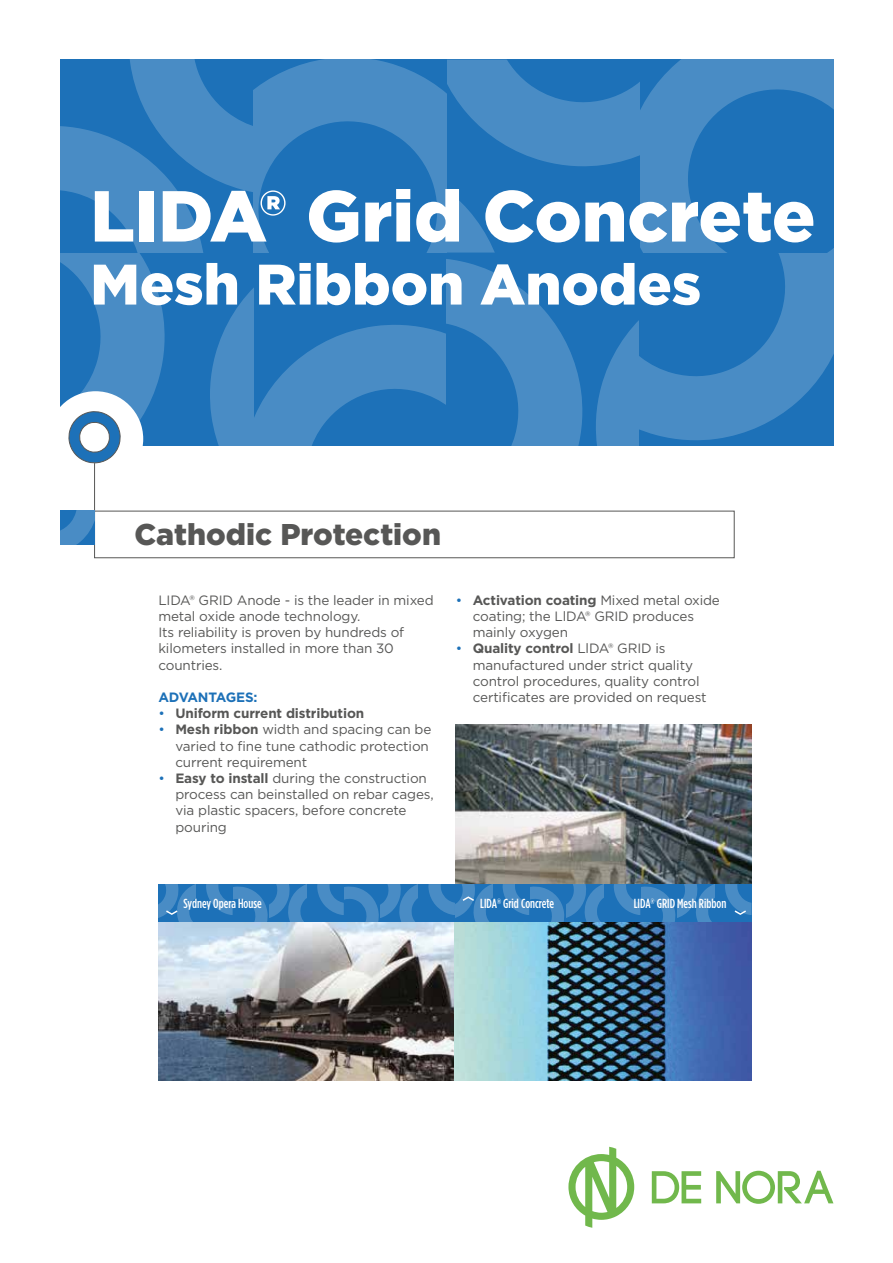
<style>
.page{position:relative;width:893px;height:1263px;background:#fff}
.page>*{position:absolute;margin:0;border:0;box-sizing:border-box;transform-origin:0 0}
.t1{font:900 72px "Gotham";color:#fff}
.t2{font:900 57px "Gotham";color:#fff}
.t3{font:900 30px "Gotham";color:#575756}
.t4{font:13.5px/16.2px "Gotham";letter-spacing:-.01em;color:#575756}
.t5{font:700 13.5px "Gotham";letter-spacing:-.01em;color:#575756}
.t6{font:700 13.5px "Gotham";letter-spacing:-.01em;color:#1d71b8}
.t7{font:500 13.2px "Gotham Condensed";color:#fff}
.s1{font-weight:400;color:#1d71b8}
.s2{color:#1d71b8}
.s3{font-weight:700}
</style>
<div class="page">
<svg style="left:568px;top:1147px;width:66px;height:81px"></svg>
<svg style="left:652px;top:1171px;width:49px;height:32px"></svg>
<svg style="left:716px;top:1171px;width:117px;height:33px"></svg>
<svg style="left:60px;top:60px;width:773px;height:404px;background:#3a83c0"></svg>
<div style="left:94px;top:511px;width:641px;height:47px;border:1px solid #575756"></div>
<hr style="left:94px;top:463px;width:1px;height:48px;background:#575756">
<svg style="left:60px;top:510px;width:34px;height:35px"></svg>
<img style="left:158px;top:921px;width:594px;height:159px">
<img style="left:455px;top:725px;width:297px;height:159px">
<div style="left:196px;top:884px;width:37px;height:37px;background:#1d71b8"></div>
<div style="left:492px;top:884px;width:37px;height:37px;background:#1d71b8"></div>
<div style="left:307px;top:884px;width:37px;height:37px;background:#1d71b8"></div>
<div style="left:603px;top:884px;width:37px;height:37px;background:#1d71b8"></div>
<svg style="left:206px;top:884px;width:101px;height:37px;background:#327ebe"></svg>
<svg style="left:502px;top:884px;width:101px;height:37px;background:#327ebe"></svg>
<div style="left:418px;top:884px;width:37px;height:37px;background:#1d71b8"></div>
<div style="left:714px;top:884px;width:38px;height:37px;background:#1d71b8"></div>
<svg style="left:317px;top:884px;width:101px;height:37px;background:#327ebe"></svg>
<svg style="left:614px;top:884px;width:100px;height:37px;background:#327ebe"></svg>
<svg style="left:158px;top:884px;width:37px;height:37px"></svg>
<svg style="left:428px;top:884px;width:64px;height:37px"></svg>
<svg style="left:725px;top:884px;width:27px;height:31px"></svg>
<h1 class="t1" style="left:90px;top:166px;width:727px">LIDA® Grid Concrete</h1>
<h2 class="t2" style="left:90px;top:245px;width:612px">Mesh Ribbon Anodes</h2>
<h3 class="t3" style="left:134px;top:514px;width:308px">Cathodic Protection</h3>
<p class="t4" style="left:158px;top:591px;width:277px">LIDA® GRID Anode - is the leader in mixed metal oxide anode technology.<br>Its reliability is proven by hundreds of kilometers installed in more than 30 countries.</p>
<p class="t6" style="left:158px;top:688px;width:101px">ADVANTAGES:</p>
<p class="t5" style="left:158px;top:704px;width:207px"><span class="s1">•</span> Uniform current distribution</p>
<p class="t4" style="left:175px;top:721px;width:257px;text-indent:-17px"><span class="s2">•</span> <span class="s3">Mesh ribbon</span> width and spacing can be varied to fine tune cathodic protection current requirement</p>
<p class="t4" style="left:175px;top:770px;width:260px;text-indent:-17px"><span class="s2">•</span> <span class="s3">Easy to install</span> during the construction process can beinstalled on rebar cages, via plastic spacers, before concrete pouring</p>
<p class="t4" style="left:473px;top:591px;width:249px;text-indent:-17px"><span class="s2">•</span> <span class="s3">Activation coating</span> Mixed metal oxide coating; the LlDA® GRID produces mainly oxygen</p>
<p class="t4" style="left:473px;top:640px;width:235px;text-indent:-17px"><span class="s2">•</span> <span class="s3">Quality control</span> LlDA® GRID is manufactured under strict quality control procedures, quality control certificates are provided on request</p>
<p class="t7" style="left:184px;top:896px;width:80px">Sydney Opera House</p>
<p class="t7" style="left:480px;top:896px;width:75px">LIDA<sup>®</sup> Grid Concrete</p>
<p class="t7" style="left:634px;top:896px;width:94px">LIDA<sup>®</sup> GRID Mesh Ribbon</p>
</div>
